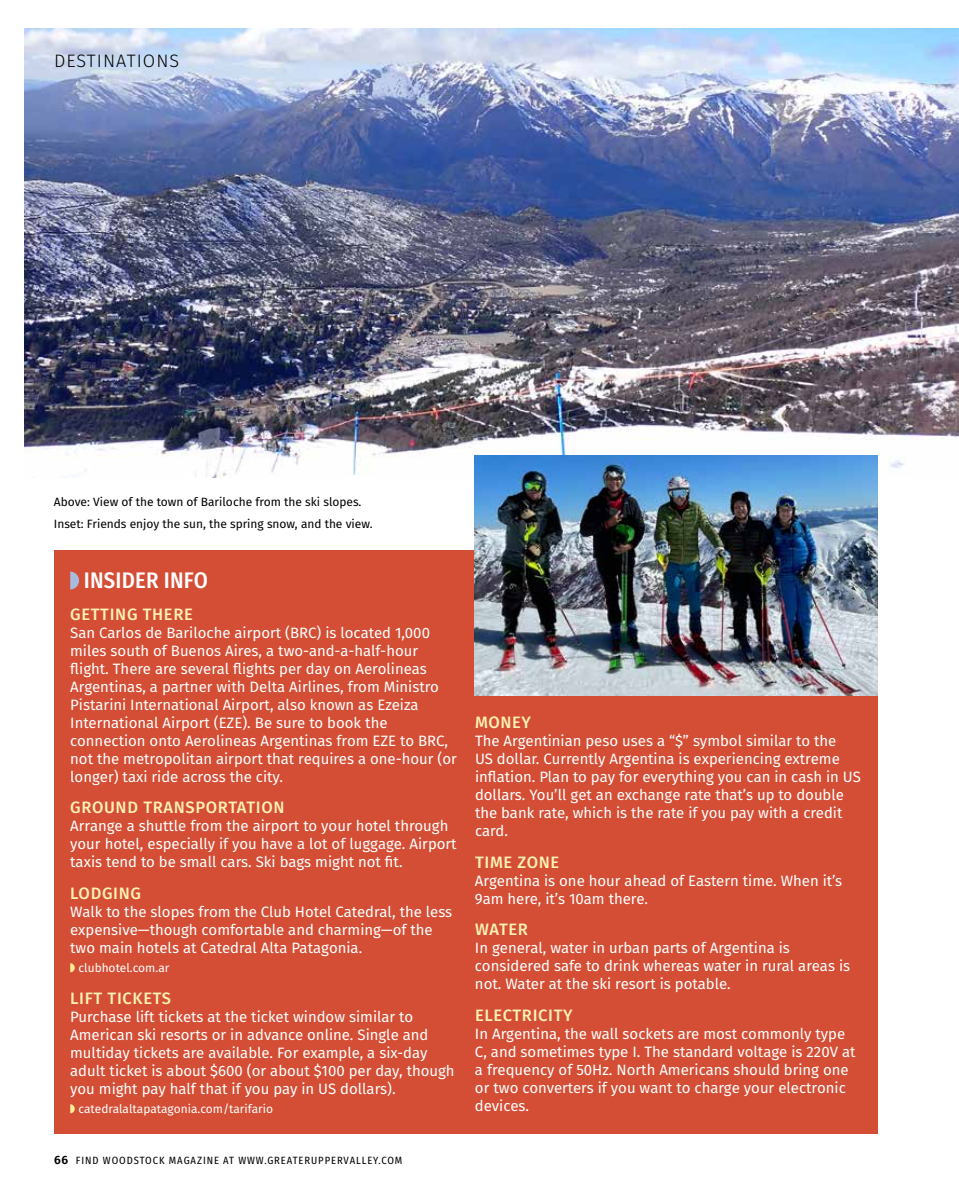
<style>
.page{position:relative;width:959px;height:1188px;background:#fff}
.page>*{position:absolute;margin:0;border:0;box-sizing:border-box;transform-origin:0 0}
.t1{font:500 22.5px "Fira Sans Condensed";letter-spacing:.01em;color:#fff}
.t2{font:300 18px "Fira Sans";letter-spacing:.06em;color:#000}
.t3{font:500 16.5px "Fira Sans";letter-spacing:.04em;color:#fff1b4}
.t4{font:15px/18px "Fira Sans";color:#fff}
.t5{font:12px/22.5px "Fira Sans";color:#000}
.t6{font:12px "Fira Sans";color:#fff}
.t7{font:10.5px "Fira Sans Condensed";letter-spacing:.09em;color:#000}
.s1{font-family:"Fira Sans";font-weight:600;font-size:12px}
</style>
<div class="page">
<img style="left:24px;top:28px;width:934px;height:449px">
<div style="left:54px;top:551px;width:824px;height:583px;background:#d34e35"></div>
<svg style="left:70px;top:572px;width:9px;height:18px"></svg>
<svg style="left:70px;top:963px;width:5px;height:9px"></svg>
<svg style="left:70px;top:1104px;width:5px;height:9px"></svg>
<img style="left:475px;top:456px;width:403px;height:239px">
<p class="t2" style="left:54px;top:48px;width:127px">DESTINATIONS</p>
<p class="t5" style="left:54px;top:490px;width:320px">Above: View of the town of Bariloche from the ski slopes.<br>Inset: Friends enjoy the sun, the spring snow, and the view.</p>
<h1 class="t1" style="left:84px;top:562px;width:126px">INSIDER INFO</h1>
<p class="t3" style="left:70px;top:601px;width:124px">GETTING THERE</p>
<p class="t4" style="left:70px;top:623px;width:388px">San Carlos de Bariloche airport (BRC) is located 1,000 miles south of Buenos Aires, a two-and-a-half-hour flight. There are several flights per day on Aerolineas Argentinas, a partner with Delta Airlines, from Ministro Pistarini International Airport, also known as Ezeiza International Airport (EZE). Be sure to book the connection onto Aerolineas Argentinas from EZE to BRC, not the metropolitan airport that requires a one-hour (or longer) taxi ride across the city.</p>
<p class="t3" style="left:70px;top:794px;width:216px">GROUND TRANSPORTATION</p>
<p class="t4" style="left:70px;top:816px;width:388px">Arrange a shuttle from the airport to your hotel through your hotel, especially if you have a lot of luggage. Airport taxis tend to be small cars. Ski bags might not fit.</p>
<p class="t3" style="left:70px;top:880px;width:72px">LODGING</p>
<p class="t4" style="left:70px;top:902px;width:383px">Walk to the slopes from the Club Hotel Catedral, the less expensive—though comfortable and charming—of the two main hotels at Catedral Alta Patagonia.</p>
<p class="t6" style="left:78px;top:959px;width:92px">clubhotel.com.ar</p>
<p class="t3" style="left:70px;top:985px;width:102px">LIFT TICKETS</p>
<p class="t4" style="left:70px;top:1007px;width:386px">Purchase lift tickets at the ticket window similar to American ski resorts or in advance online. Single and multiday tickets are available. For example, a six-day adult ticket is about $600 (or about $100 per day, though you might pay half that if you pay in US dollars).</p>
<p class="t6" style="left:78px;top:1100px;width:196px">catedralaltapatagonia.com/tarifario</p>
<p class="t7" style="left:54px;top:1152px;width:350px"><span class="s1">66</span> FIND WOODSTOCK MAGAZINE AT WWW.GREATERUPPERVALLEY.COM</p>
<p class="t3" style="left:475px;top:709px;width:58px">MONEY</p>
<p class="t4" style="left:475px;top:731px;width:387px">The Argentinian peso uses a “$” symbol similar to the<br>US dollar. Currently Argentina is experiencing extreme inflation. Plan to pay for everything you can in cash in US dollars. You’ll get an exchange rate that’s up to double the bank rate, which is the rate if you pay with a credit card.</p>
<p class="t3" style="left:475px;top:849px;width:86px">TIME ZONE</p>
<p class="t4" style="left:475px;top:871px;width:369px">Argentina is one hour ahead of Eastern time. When it’s<br>9am here, it’s 10am there.</p>
<p class="t3" style="left:475px;top:916px;width:54px">WATER</p>
<p class="t4" style="left:475px;top:938px;width:376px">In general, water in urban parts of Argentina is considered safe to drink whereas water in rural areas is not. Water at the ski resort is potable.</p>
<p class="t3" style="left:475px;top:1002px;width:99px">ELECTRICITY</p>
<p class="t4" style="left:475px;top:1024px;width:382px">In Argentina, the wall sockets are most commonly type C, and sometimes type I. The standard voltage is 220V at a frequency of 50Hz. North Americans should bring one or two converters if you want to charge your electronic devices.</p>
</div>
